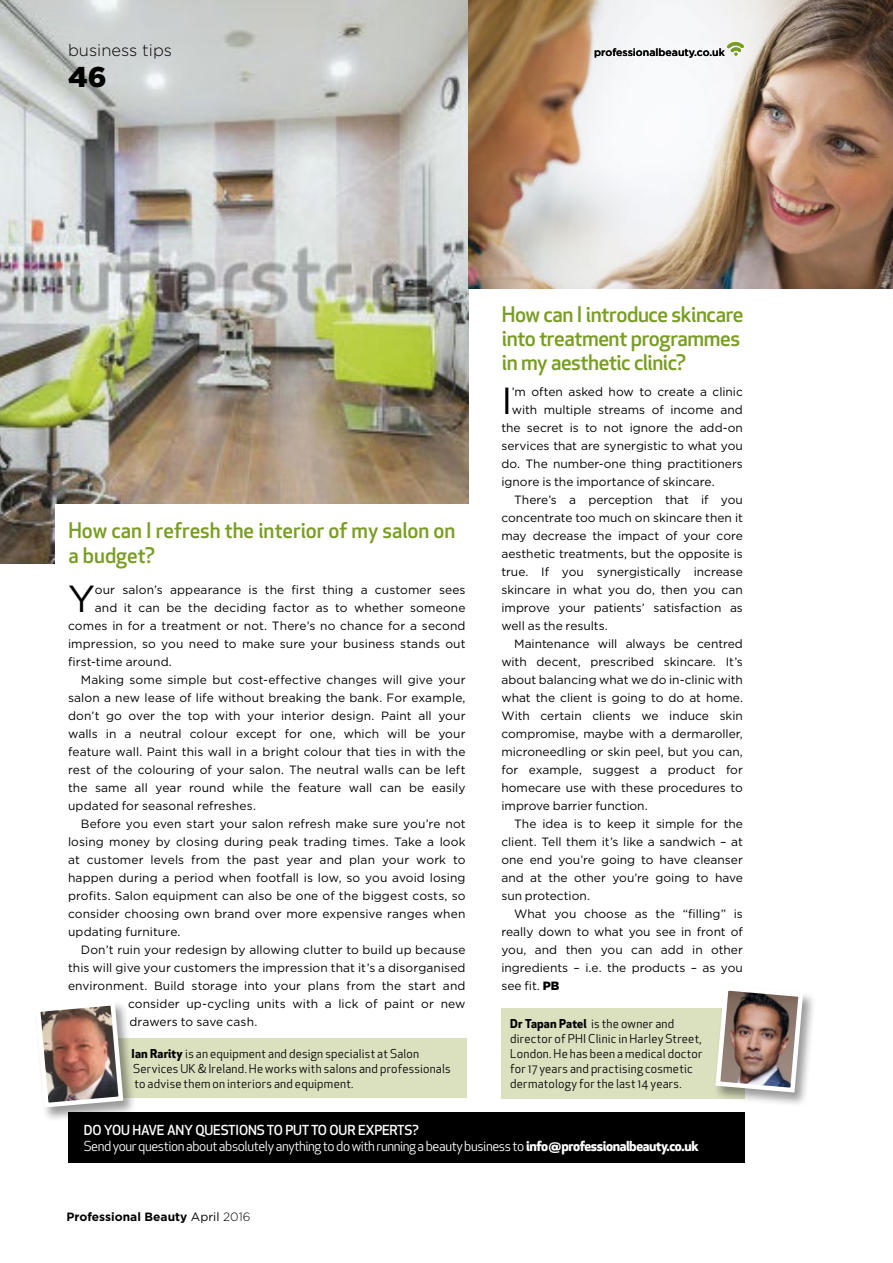
<style>
.page{position:relative;width:893px;height:1263px;background:#fff}
.page>*{position:absolute;margin:0;border:0;box-sizing:border-box;transform-origin:0 0}
.Expert_small_drop_ca{font:37.65px "Gotham";color:#000}
.t1{font:900 28.5px "Gotham";color:#000}
.Article_subhead{font:500 21px/24px "Apex New";letter-spacing:-.02em;color:#799d22}
.Article_subhead-2{font:500 21px/25.5px "Apex New";color:#799d22}
.t2{font:300 16.5px "Gotham";color:#000}
.t3{font:13.5px "Apex New";letter-spacing:-.03em;color:#fff}
.t4{font:500 13.5px "Apex New";letter-spacing:-.01em;color:#fff}
.Expert_small_drop_ca-2{font:12px/18px "Gotham";letter-spacing:.005em;color:#000;text-align:justify}
.Expert_details1{font:12px/15px "Apex New";letter-spacing:.02em;color:#000}
.t5{font:700 12px "Gotham";color:#000}
.t6{font:500 10.5px "Gotham";color:#000}
.s1{font-weight:700}
.s2{font-weight:900}
.s3{font-weight:400}
.s4{font-weight:300}
</style>
<div class="page">
<img style="left:0;top:0;width:468px;height:563px">
<img style="left:468px;top:0;width:425px;height:288px">
<div style="left:55px;top:504px;width:428px;height:88px;background:#fff"></div>
<div style="left:68px;top:1113px;width:677px;height:50px;background:#000"></div>
<div style="left:90px;top:1038px;width:377px;height:60px;background:#dbe0bf"></div>
<div style="left:33px;top:1000px;width:103px;height:122px;background:#000;opacity:.4"></div>
<img style="left:33px;top:1000px;width:93px;height:110px">
<svg style="left:727px;top:41px;width:17px;height:15px"></svg>
<div style="left:502px;top:1008px;width:243px;height:90px;background:#dbe0bf"></div>
<div style="left:713px;top:985px;width:103px;height:122px;background:#000;opacity:.4"></div>
<img style="left:713px;top:985px;width:93px;height:110px">
<p class="t2" style="left:68px;top:41px;width:106px">business tips</p>
<p class="t1" style="left:68px;top:61px;width:40px">46</p>
<p class="t6" style="left:594px;top:46px;width:132px">professionalbeauty.co.uk</p>
<p class="Article_subhead-2" style="left:68px;top:517px;width:389px">How can I refresh the interior of my salon on a budget?</p>
<p class="Expert_small_drop_ca" style="left:68px;top:578px;width:29px">Y</p>
<p class="Expert_small_drop_ca-2" style="left:95px;top:581px;width:372px">our salon’s appearance is the first thing a customer sees</p>
<p class="Expert_small_drop_ca-2" style="left:95px;top:599px;width:372px">and it can be the deciding factor as to whether someone</p>
<p class="Expert_small_drop_ca-2" style="left:68px;top:617px;width:399px">comes in for a treatment or not. There’s no chance for a second</p>
<p class="Expert_small_drop_ca-2" style="left:68px;top:635px;width:399px">impression, so you need to make sure your business stands out</p>
<p class="Expert_small_drop_ca-2" style="left:68px;top:653px;width:105px">first-time around.</p>
<p class="Expert_small_drop_ca-2" style="left:68px;top:671px;width:399px;text-indent:13px">Making some simple but cost-effective changes will give your salon a new lease of life without breaking the bank. For example, don’t go over the top with your interior design. Paint all your walls in a neutral colour except for one, which will be your feature wall. Paint this wall in a bright colour that ties in with the rest of the colouring of your salon. The neutral walls can be left the same all year round while the feature wall can be easily updated for seasonal refreshes.</p>
<p class="Expert_small_drop_ca-2" style="left:68px;top:815px;width:399px;text-indent:13px">Before you even start your salon refresh make sure you’re not losing money by closing during peak trading times. Take a look at customer levels from the past year and plan your work to happen during a period when footfall is low, so you avoid losing profits. Salon equipment can also be one of the biggest costs, so consider choosing own brand over more expensive ranges when updating furniture.</p>
<p class="Expert_small_drop_ca-2" style="left:81px;top:941px;width:386px">Don’t ruin your redesign by allowing clutter to build up because</p>
<p class="Expert_small_drop_ca-2" style="left:68px;top:959px;width:399px">this will give your customers the impression that it’s a disorganised</p>
<p class="Expert_small_drop_ca-2" style="left:68px;top:977px;width:399px">environment. Build storage into your plans from the start and</p>
<p class="Expert_small_drop_ca-2" style="left:128px;top:995px;width:339px">consider up-cycling units with a lick of paint or new</p>
<p class="Expert_small_drop_ca-2" style="left:130px;top:1013px;width:129px">drawers to save cash.</p>
<p class="Expert_details1" style="left:132px;top:1046px;width:321px"><span class="s1">Ian Rarity</span> is an equipment and design specialist at Salon<br>Services UK &amp; Ireland. He works with salons and professionals to advise them on interiors and equipment.</p>
<p class="Article_subhead" style="left:502px;top:302px;width:243px">How can I introduce skincare into treatment programmes in my aesthetic clinic?</p>
<p class="Expert_small_drop_ca" style="left:501px;top:380px;width:12px">I</p>
<p class="Expert_small_drop_ca-2" style="left:512px;top:383px;width:233px">’m often asked how to create a clinic</p>
<p class="Expert_small_drop_ca-2" style="left:512px;top:401px;width:233px">with multiple streams of income and</p>
<p class="Expert_small_drop_ca-2" style="left:501px;top:419px;width:243px">the secret is to not ignore the add-on</p>
<p class="Expert_small_drop_ca-2" style="left:501px;top:437px;width:243px">services that are synergistic to what you</p>
<p class="Expert_small_drop_ca-2" style="left:501px;top:455px;width:243px">do. The number-one thing practitioners</p>
<p class="Expert_small_drop_ca-2" style="left:501px;top:473px;width:215px">ignore is the importance of skincare.</p>
<p class="Expert_small_drop_ca-2" style="left:501px;top:491px;width:243px;text-indent:13px">There’s a perception that if you concentrate too much on skincare then it may decrease the impact of your core aesthetic treatments, but the opposite is true. If you synergistically increase skincare in what you do, then you can improve your patients’ satisfaction as well as the results.</p>
<p class="Expert_small_drop_ca-2" style="left:501px;top:635px;width:243px;text-indent:13px">Maintenance will always be centred with decent, prescribed skincare. It’s about balancing what we do in-clinic with what the client is going to do at home.<br>With certain clients we induce skin compromise, maybe with a dermaroller, microneedling or skin peel, but you can, for example, suggest a product for homecare use with these procedures to improve barrier function.</p>
<p class="Expert_small_drop_ca-2" style="left:501px;top:815px;width:243px;text-indent:13px">The idea is to keep it simple for the client. Tell them it’s like a sandwich – at one end you’re going to have cleanser and at the other you’re going to have sun protection.</p>
<p class="Expert_small_drop_ca-2" style="left:501px;top:905px;width:243px;text-indent:13px">What you choose as the “filling” is really down to what you see in front of you, and then you can add in other ingredients – i.e. the products – as you see fit. <span class="s2">PB</span></p>
<p class="Expert_details1" style="left:510px;top:1016px;width:194px"><span class="s1">Dr Tapan Patel</span> is the owner and director of PHI Clinic in Harley Street, London. He has been a medical doctor for 17 years and practising cosmetic dermatology for the last 14 years.</p>
<p class="t4" style="left:84px;top:1121px;width:337px">DO YOU HAVE ANY QUESTIONS TO PUT TO OUR EXPERTS?</p>
<p class="t3" style="left:84px;top:1138px;width:616px">Send your question about absolutely anything to do with running a beauty business to <span class="s1">info@professionalbeauty.co.uk</span></p>
<p class="t5" style="left:67px;top:1210px;width:185px">Professional Beauty <span class="s3">April</span> <span class="s4">2016</span></p>
</div>
